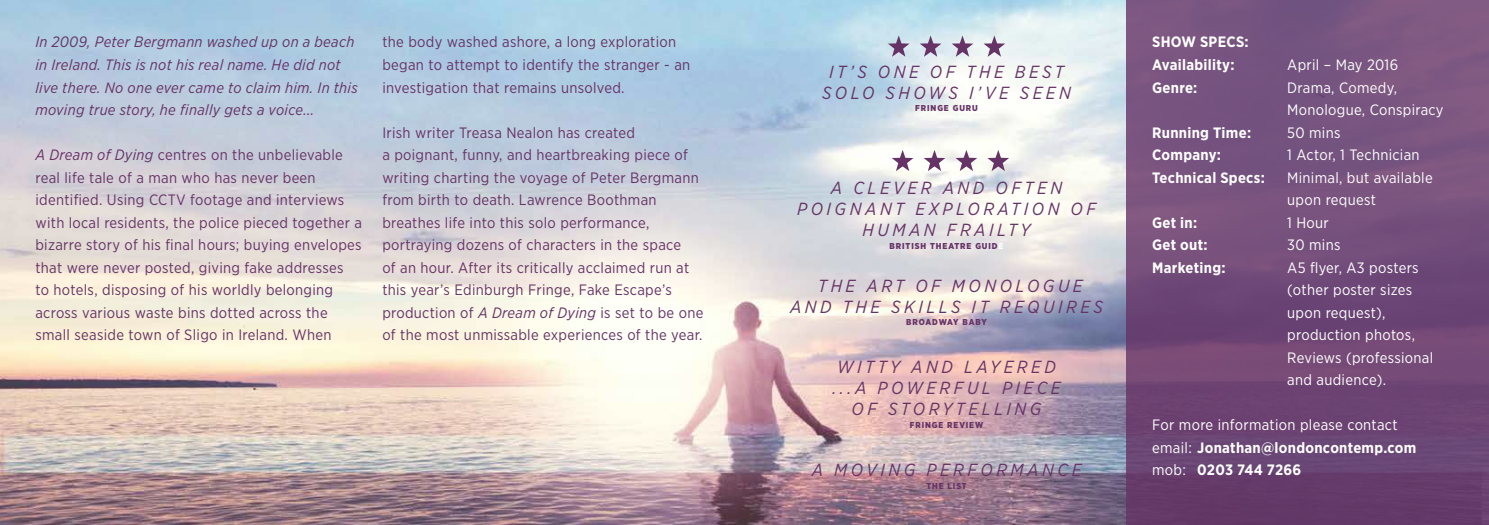
<style>
.page{position:relative;width:1489px;height:525px;background:#fff}
.page>*{position:absolute;margin:0;border:0;box-sizing:border-box;transform-origin:0 0}
.t1{font:italic 17.5px/21px "Gotham Narrow";letter-spacing:.2em;color:#636;text-align:center}
.t2{font:15px/22.5px "Gotham Narrow";letter-spacing:.02em;color:#636}
.t3{font:15px/22.5px "Gotham Narrow";letter-spacing:.02em;color:#fff}
.t4{font:italic 15px/22.5px "Gotham Narrow";letter-spacing:.02em;color:#636}
.t5{font:700 15px/22.5px "Gotham Narrow";letter-spacing:.02em;color:#fff}
.t6{font:900 8.5px "Gotham Narrow";letter-spacing:.11em;color:#636}
.s1{font-style:italic}
.s2{color:#fff}
.s3{font-weight:700}
</style>
<div class="page">
<img style="left:0;top:0;width:1126px;height:524px">
<div style="left:1126px;top:0;width:362px;height:524px;background:linear-gradient(to bottom,#7e5b85,#673d6d)"></div>
<svg style="left:887px;top:35px;width:22px;height:22px"></svg>
<svg style="left:919px;top:35px;width:22px;height:22px"></svg>
<svg style="left:951px;top:35px;width:22px;height:22px"></svg>
<svg style="left:983px;top:35px;width:22px;height:22px"></svg>
<svg style="left:891px;top:150px;width:22px;height:21px"></svg>
<svg style="left:923px;top:150px;width:22px;height:21px"></svg>
<svg style="left:955px;top:150px;width:22px;height:21px"></svg>
<svg style="left:987px;top:150px;width:22px;height:21px"></svg>
<p class="t4" style="left:35px;top:31px;width:324px">In 2009, Peter Bergmann washed up on a beach in Ireland. This is not his real name. He did not live there. No one ever came to claim him. In this moving true story, he finally gets a voice...</p>
<p class="t2" style="left:35px;top:143px;width:328px"><span class="s1">A Dream of Dying</span> centres on the unbelievable real life tale of a man who has never been identified. Using CCTV footage and interviews with local residents, the police pieced together a bizarre story of his final hours; buying envelopes that were never posted, giving fake addresses<br>to hotels, disposing of his worldly belonging across various waste bins dotted across the small seaside town of Sligo in Ireland. When</p>
<p class="t2" style="left:382px;top:31px;width:309px">the body washed ashore, a long exploration began to attempt to identify the stranger - an investigation that remains unsolved.</p>
<p class="t2" style="left:382px;top:121px;width:322px">Irish writer Treasa Nealon has created<br>a poignant, funny, and heartbreaking piece of writing charting the voyage of Peter Bergmann from birth to death. Lawrence Boothman breathes life into this solo performance, portraying dozens of characters in the space<br>of an hour. After its critically acclaimed run at this year’s Edinburgh Fringe, Fake Escape’s production of <span class="s1">A Dream of Dying</span> is set to be one of the most unmissable experiences of the year.</p>
<p class="t1" style="left:822px;top:61px;width:250px">IT’S ONE OF THE BEST<br>SOLO SHOWS I’VE SEEN</p>
<p class="t6" style="left:915px;top:103px;width:64px">FRINGE GURU</p>
<p class="t1" style="left:797px;top:177px;width:300px">A CLEVER AND OFTEN<br>POIGNANT EXPLORATION OF<br>HUMAN FRAILTY</p>
<p class="t6" style="left:889px;top:240px;width:115px">BRITISH THEATRE GUID<span class="s2">E</span></p>
<p class="t1" style="left:790px;top:275px;width:314px">THE ART OF MONOLOGUE<br>AND THE SKILLS IT REQUIRES</p>
<p class="t6" style="left:906px;top:316px;width:82px">BROADWAY BABY</p>
<p class="t1" style="left:832px;top:356px;width:230px">WITTY AND LAYERED ...A POWERFUL PIECE<br>OF STORYTELLING</p>
<p class="t6" style="left:909px;top:418px;width:75px">FRINGE REVIEW</p>
<p class="t1" style="left:811px;top:459px;width:271px">A MOVING PERFORMANCE</p>
<p class="t6" style="left:926px;top:480px;width:42px">THE LIST</p>
<p class="t5" style="left:1152px;top:31px;width:98px">SHOW SPECS:<br>Availability:</p>
<p class="t3" style="left:1287px;top:53px;width:112px">April – May 2016</p>
<p class="t5" style="left:1152px;top:76px;width:47px">Genre:</p>
<p class="t3" style="left:1287px;top:76px;width:158px">Drama, Comedy,<br>Monologue, Conspiracy</p>
<p class="t5" style="left:1152px;top:121px;width:100px">Running Time:</p>
<p class="t3" style="left:1287px;top:121px;width:55px">50 mins</p>
<p class="t5" style="left:1152px;top:143px;width:70px">Company:</p>
<p class="t3" style="left:1287px;top:143px;width:134px">1 Actor, 1 Technician</p>
<p class="t5" style="left:1152px;top:166px;width:114px">Technical Specs:</p>
<p class="t3" style="left:1287px;top:166px;width:147px">Minimal, but available upon request</p>
<p class="t5" style="left:1152px;top:211px;width:47px">Get in:</p>
<p class="t3" style="left:1287px;top:211px;width:43px">1 Hour</p>
<p class="t5" style="left:1152px;top:233px;width:57px">Get out:</p>
<p class="t3" style="left:1287px;top:233px;width:55px">30 mins</p>
<p class="t5" style="left:1152px;top:256px;width:75px">Marketing:</p>
<p class="t3" style="left:1287px;top:256px;width:147px">A5 flyer, A3 posters (other poster sizes upon request), production photos,<br>Reviews (professional and audience).</p>
<p class="t3" style="left:1152px;top:413px;width:266px">For more information please contact email: <span class="s3">Jonathan@londoncontemp.com </span>mob: <span class="s3">0203 744 7266</span></p>
</div>
